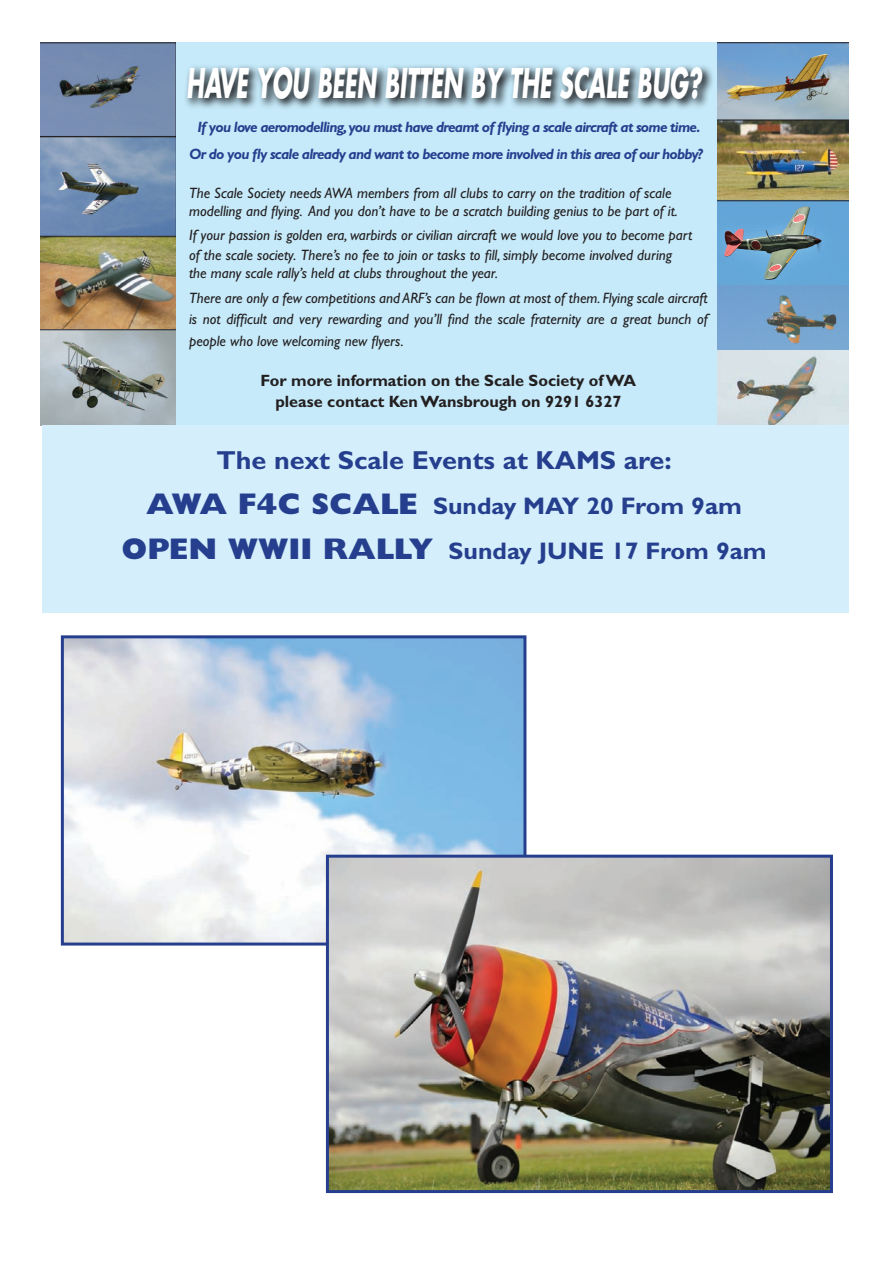
<style>
.page{position:relative;width:893px;height:1263px;background:#fff}
.page>*{position:absolute;margin:0;border:0;box-sizing:border-box;transform-origin:0 0}
.t1{font:italic 700 39.9px "Futura";color:#fff;scale:.56 1}
.t2{font:700 26.1px "Gill Sans";color:#253f8e;scale:1.04 1}
.t3{font:700 24px/45px "Gill Sans";color:#253f8e;text-align:center;scale:1.04 1}
.t4{font:700 16.35px/21.9px "Gill Sans";color:#231f20;text-align:center}
.t5{font:italic 15px/18px "Gill Sans";color:#231f20}
.t6{font:italic 700 15px/27.3px "Gill Sans";letter-spacing:-.05em;color:#253f8e;text-align:center}
.s1{font-weight:800;font-size:30px}
</style>
<div class="page">
<img style="left:41px;top:43px;width:135px;height:383px">
<img style="left:716px;top:43px;width:133px;height:242px">
<img style="left:716px;top:285px;width:133px;height:140px">
<div style="left:176px;top:43px;width:540px;height:383px;background:#c6eafa"></div>
<svg style="left:185px;top:65px;width:528px;height:44px"></svg>
<div style="left:42px;top:425px;width:807px;height:187px;background:#d4effb"></div>
<img style="left:65px;top:639px;width:457px;height:302px">
<div style="left:61px;top:635px;width:465px;height:310px;border:3px solid #253f8e"></div>
<img style="left:330px;top:859px;width:499px;height:330px">
<div style="left:326px;top:855px;width:507px;height:338px;border:3px solid #253f8e"></div>
<h1 class="t1" style="left:186px;top:56px;width:922px">HAVE YOU BEEN BITTEN BY THE SCALE BUG?</h1>
<p class="t6" style="left:189px;top:113px;width:515px">If you love aeromodelling, you must have dreamt of flying a scale aircraft at some time.<br>Or do you fly scale already and want to become more involved in this area of our hobby?</p>
<p class="t5" style="left:189px;top:184px;width:490px">The Scale Society needs AWA members from all clubs to carry on the tradition of scale modelling and flying. And you don’t have to be a scratch building genius to be part of it.</p>
<p class="t5" style="left:189px;top:224px;width:505px;line-height:20.4px">If your passion is golden era, warbirds or civilian aircraft we would love you to become part of the scale society. There’s no fee to join or tasks to fill, simply become involved during</p>
<p class="t5" style="left:189px;top:261px;width:520px;line-height:24.6px">the many scale rally’s held at clubs throughout the year.<br>There are only a few competitions and ARF’s can be flown at most of them. Flying scale aircraft</p>
<p class="t5" style="left:189px;top:309px;width:520px;line-height:21.9px">is not difficult and very rewarding and you’ll find the scale fraternity are a great bunch of people who love welcoming new flyers.</p>
<p class="t4" style="left:261px;top:369px;width:377px">For more information on the Scale Society of WA please contact Ken Wansbrough on 9291 6327</p>
<h2 class="t2" style="left:216px;top:444px;width:439px">The next Scale Events at KAMS are:</h2>
<h3 class="t3" style="left:122px;top:483px;width:622px"><span class="s1">AWA F4C SCALE</span> Sunday MAY 20 From 9am<br><span class="s1">OPEN WWII RALLY</span> Sunday JUNE 17 From 9am</h3>
</div>
